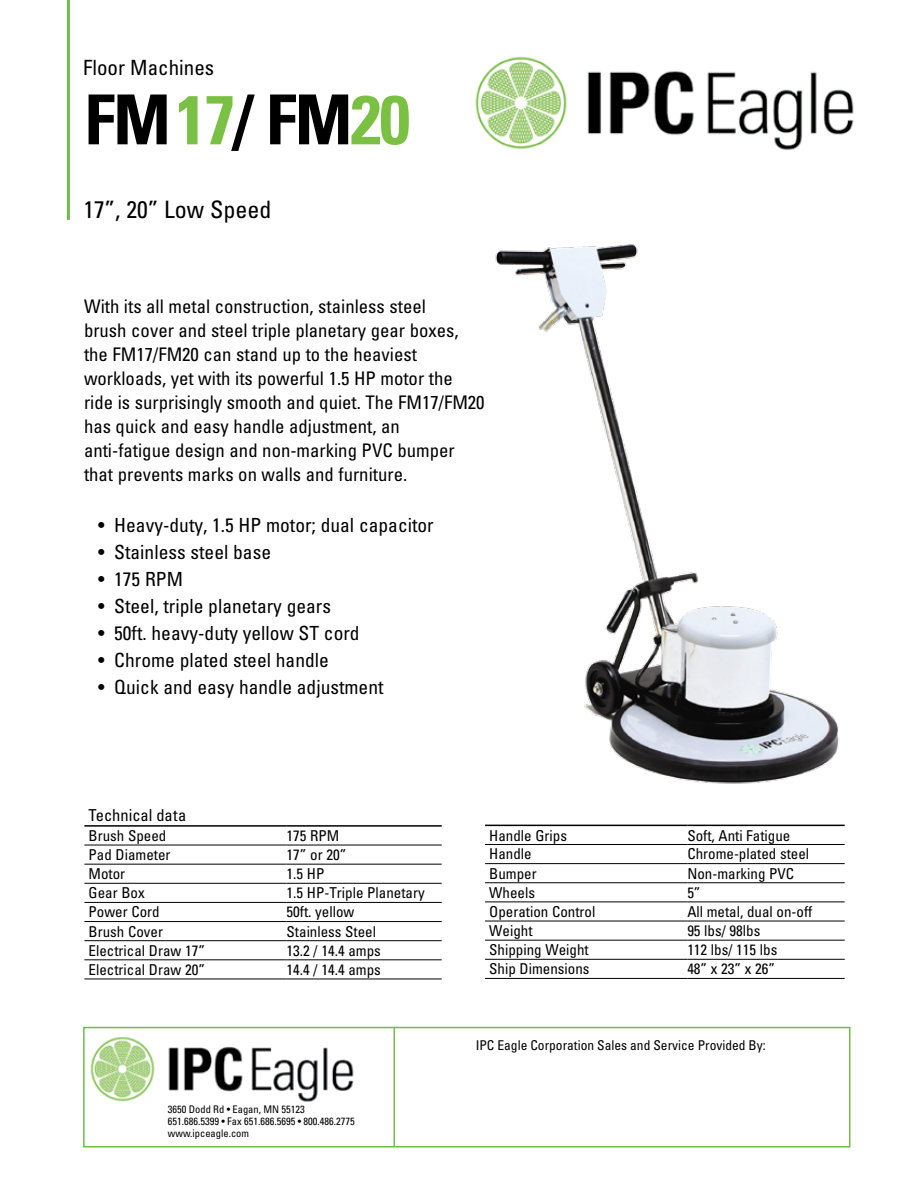
<style>
.page{position:relative;width:918px;height:1188px;background:#fff}
.page>*{position:absolute;margin:0;border:0;box-sizing:border-box;transform-origin:0 0}
.t1{font:700 condensed 69px "Univers LT Std";letter-spacing:-.025em;color:#000}
.t2{font:condensed 24px "Univers LT Std";color:#000}
.t3{font:condensed 21px "Univers LT Std";color:#000}
.t4{font:condensed 19.5px "Univers LT Std";color:#000}
.t5{font:condensed 18.75px/24px "Univers LT Std";color:#000}
.t6{font:condensed 16.5px "Univers LT Std";letter-spacing:-.005em;color:#000}
.t7{font:condensed 15px "Univers LT Std";color:#000}
.t8{font:condensed 13.5px "Univers LT Std";color:#000}
.t9{font:condensed 10.5px/12px "Univers LT Std";color:#000}
.s1{color:#7ac143}
</style>
<div class="page">
<hr style="left:84px;top:825px;width:203px;height:2px;background:#000">
<hr style="left:287px;top:825px;width:155px;height:2px;background:#000">
<hr style="left:84px;top:845px;width:203px;height:1px;background:#000">
<hr style="left:287px;top:845px;width:155px;height:1px;background:#000">
<hr style="left:84px;top:864px;width:203px;height:1px;background:#000">
<hr style="left:287px;top:864px;width:155px;height:1px;background:#000">
<hr style="left:84px;top:883px;width:203px;height:1px;background:#000">
<hr style="left:287px;top:883px;width:155px;height:1px;background:#000">
<hr style="left:84px;top:902px;width:203px;height:1px;background:#000">
<hr style="left:287px;top:902px;width:155px;height:1px;background:#000">
<hr style="left:84px;top:921px;width:203px;height:1px;background:#000">
<hr style="left:287px;top:921px;width:155px;height:1px;background:#000">
<hr style="left:84px;top:940px;width:203px;height:1px;background:#000">
<hr style="left:287px;top:940px;width:155px;height:1px;background:#000">
<hr style="left:84px;top:960px;width:203px;height:1px;background:#000">
<hr style="left:287px;top:960px;width:155px;height:1px;background:#000">
<hr style="left:84px;top:979px;width:203px;height:1px;background:#000">
<hr style="left:287px;top:979px;width:155px;height:1px;background:#000">
<hr style="left:67px;top:0;width:3px;height:220px;background:#6cbe45">
<img style="left:475px;top:56px;width:379px;height:94px">
<div style="left:83px;top:1027px;width:767px;height:121px;border:2px solid #6cbe45"></div>
<hr style="left:394px;top:1027px;width:1px;height:119px;background:#6cbe45">
<img style="left:90px;top:1037px;width:264px;height:65px">
<img style="left:495px;top:244px;width:344px;height:540px">
<hr style="left:485px;top:825px;width:202px;height:1px;background:#000">
<hr style="left:687px;top:825px;width:158px;height:1px;background:#000">
<hr style="left:485px;top:844px;width:202px;height:1px;background:#000">
<hr style="left:687px;top:844px;width:158px;height:1px;background:#000">
<hr style="left:485px;top:863px;width:202px;height:1px;background:#000">
<hr style="left:687px;top:863px;width:158px;height:1px;background:#000">
<hr style="left:485px;top:883px;width:202px;height:1px;background:#000">
<hr style="left:687px;top:883px;width:158px;height:1px;background:#000">
<hr style="left:485px;top:902px;width:202px;height:1px;background:#000">
<hr style="left:687px;top:902px;width:158px;height:1px;background:#000">
<hr style="left:485px;top:921px;width:202px;height:1px;background:#000">
<hr style="left:687px;top:921px;width:158px;height:1px;background:#000">
<hr style="left:485px;top:940px;width:202px;height:1px;background:#000">
<hr style="left:687px;top:940px;width:158px;height:1px;background:#000">
<hr style="left:485px;top:959px;width:202px;height:1px;background:#000">
<hr style="left:687px;top:959px;width:158px;height:1px;background:#000">
<hr style="left:485px;top:978px;width:202px;height:1px;background:#000">
<hr style="left:687px;top:978px;width:158px;height:1px;background:#000">
<h3 class="t3" style="left:83px;top:54px;width:133px">Floor Machines</h3>
<h1 class="t1" style="left:84px;top:77px;width:327px">FM<span class="s1">17</span>/ FM<span class="s1">20</span></h1>
<h2 class="t2" style="left:83px;top:194px;width:190px">17”, 20” Low Speed</h2>
<p class="t5" style="left:84px;top:294px;width:402px">With its all metal construction, stainless steel<br>brush cover and steel triple planetary gear boxes, the FM17/FM20 can stand up to the heaviest workloads, yet with its powerful 1.5 HP motor the ride is surprisingly smooth and quiet. The FM17/FM20 has quick and easy handle adjustment, an anti-fatigue design and non-marking PVC bumper that prevents marks on walls and furniture.</p>
<h3 class="t4" style="left:98px;top:513px;width:337px">• Heavy-duty, 1.5 HP motor; dual capacitor</h3>
<h3 class="t4" style="left:98px;top:540px;width:174px">• Stainless steel base</h3>
<h3 class="t4" style="left:98px;top:567px;width:86px">• 175 RPM</h3>
<h3 class="t4" style="left:98px;top:594px;width:234px">• Steel, triple planetary gears</h3>
<h3 class="t4" style="left:98px;top:621px;width:263px">• 50ft. heavy-duty yellow ST cord</h3>
<h3 class="t4" style="left:98px;top:648px;width:232px">• Chrome plated steel handle</h3>
<h3 class="t4" style="left:98px;top:675px;width:287px">• Quick and easy handle adjustment</h3>
<p class="t6" style="left:89px;top:805px;width:99px">Technical data</p>
<p class="t7" style="left:89px;top:826px;width:79px">Brush Speed</p>
<p class="t7" style="left:287px;top:826px;width:54px">175 RPM</p>
<p class="t7" style="left:89px;top:845px;width:83px">Pad Diameter</p>
<p class="t7" style="left:287px;top:845px;width:61px">17” or 20”</p>
<p class="t7" style="left:89px;top:864px;width:38px">Motor</p>
<p class="t7" style="left:287px;top:864px;width:39px">1.5 HP</p>
<p class="t7" style="left:89px;top:883px;width:58px">Gear Box</p>
<p class="t7" style="left:287px;top:883px;width:140px">1.5 HP-Triple Planetary</p>
<p class="t7" style="left:89px;top:903px;width:73px">Power Cord</p>
<p class="t7" style="left:287px;top:903px;width:69px">50ft. yellow</p>
<p class="t7" style="left:89px;top:922px;width:76px">Brush Cover</p>
<p class="t7" style="left:287px;top:922px;width:91px">Stainless Steel</p>
<p class="t7" style="left:89px;top:941px;width:118px">Electrical Draw 17”</p>
<p class="t7" style="left:287px;top:941px;width:96px">13.2 / 14.4 amps</p>
<p class="t7" style="left:89px;top:960px;width:118px">Electrical Draw 20”</p>
<p class="t7" style="left:287px;top:960px;width:96px">14.4 / 14.4 amps</p>
<p class="t9" style="left:168px;top:1103px;width:189px">3650 Dodd Rd • Eagan, MN 55123<br>651.686.5399 • Fax 651.686.5695 • 800.486.2775 www.ipceagle.com</p>
<p class="t7" style="left:489px;top:826px;width:79px">Handle Grips</p>
<p class="t7" style="left:687px;top:826px;width:105px">Soft, Anti Fatigue</p>
<p class="t7" style="left:489px;top:845px;width:44px">Handle</p>
<p class="t7" style="left:687px;top:845px;width:123px">Chrome-plated steel</p>
<p class="t7" style="left:489px;top:864px;width:49px">Bumper</p>
<p class="t7" style="left:687px;top:864px;width:108px">Non-marking PVC</p>
<p class="t7" style="left:489px;top:883px;width:47px">Wheels</p>
<p class="t7" style="left:687px;top:883px;width:15px">5”</p>
<p class="t7" style="left:489px;top:902px;width:108px">Operation Control</p>
<p class="t7" style="left:687px;top:902px;width:127px">All metal, dual on-off</p>
<p class="t7" style="left:489px;top:921px;width:45px">Weight</p>
<p class="t7" style="left:687px;top:921px;width:75px">95 lbs/ 98lbs</p>
<p class="t7" style="left:489px;top:940px;width:101px">Shipping Weight</p>
<p class="t7" style="left:687px;top:940px;width:92px">112 lbs/ 115 lbs</p>
<p class="t7" style="left:489px;top:960px;width:102px">Ship Dimensions</p>
<p class="t7" style="left:687px;top:960px;width:89px">48” x 23” x 26”</p>
<p class="t8" style="left:476px;top:1036px;width:292px">IPC Eagle Corporation Sales and Service Provided By:</p>
</div>
